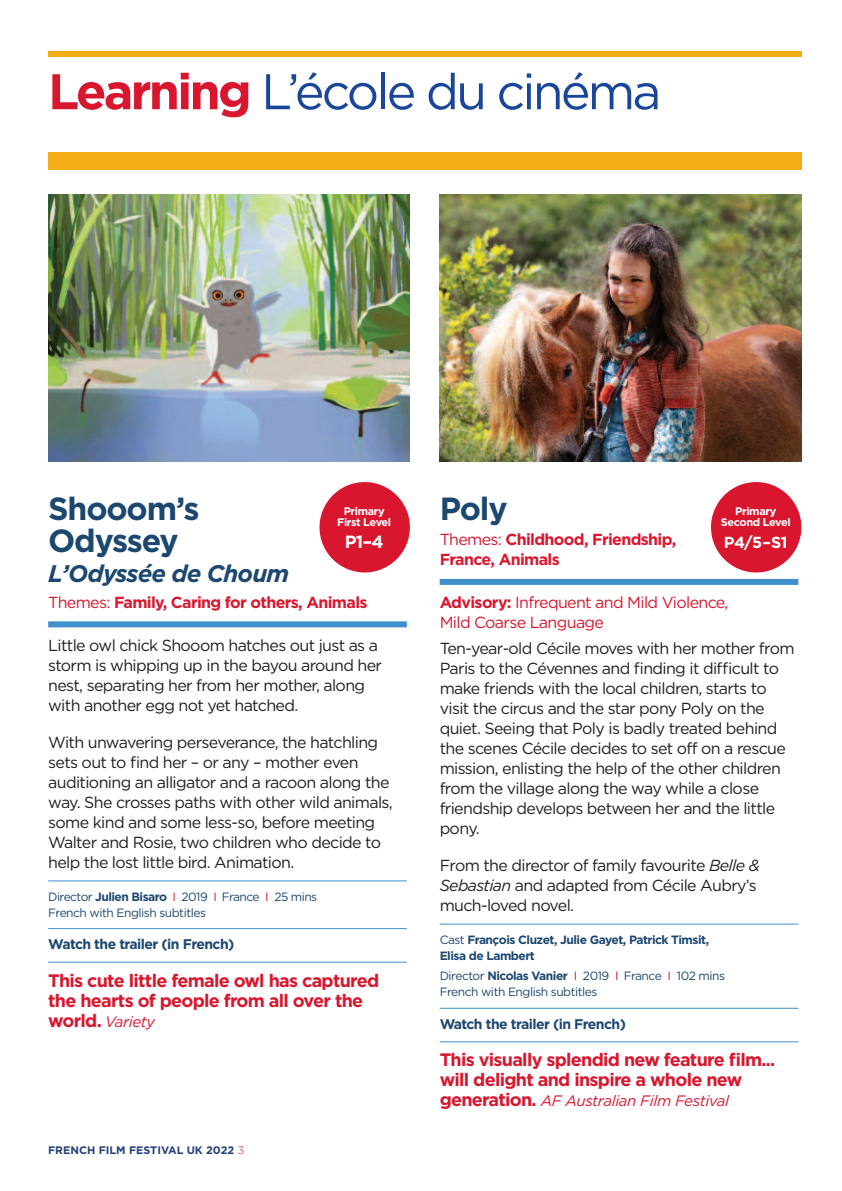
<style>
.page{position:relative;width:842px;height:1191px;background:#fff}
.page>*{position:absolute;margin:0;border:0;box-sizing:border-box;transform-origin:0 0}
.t1{font:50px "Gotham";letter-spacing:-.055em;color:#19469b}
.t2{font:700 32px/32.4px "Gotham";letter-spacing:-.035em;color:#1c4870}
.t3{font:italic 700 24px "Gotham";letter-spacing:-.035em;color:#1c4870}
.t4{font:700 18px/20px "Gotham";letter-spacing:-.04em;color:#d8172e}
.t5{font:700 17.6px "Gotham";color:#fff}
.t6{font:16px/20px "Gotham";letter-spacing:-.04em;color:#231f20}
.t7{font:700 16px/20px "Gotham";letter-spacing:-.04em;color:#d8172e}
.t8{font:16px/20px "Gotham";letter-spacing:-.04em;color:#d8172e}
.t9{font:700 16px "Gotham";color:#fff}
.t10{font:italic 15px "Gotham";letter-spacing:-.025em;color:#d8172e}
.t11{font:700 14px "Gotham";letter-spacing:-.04em;color:#1c4870}
.t12{font:12px/16px "Gotham";letter-spacing:-.04em;color:#1c4870}
.t13{font:700 12px/16px "Gotham";letter-spacing:-.04em;color:#1c4870}
.t14{font:700 11px/11.2px "Gotham";letter-spacing:-.035em;color:#fff;text-align:center}
.t15{font:700 10.8px "Gotham";color:#264179}
.s1{font-weight:700;color:#d8172e}
.s2{font-weight:400}
.s3{font-weight:700}
.s4{color:#d8172e}
.s5{font-weight:700;font-style:normal;font-size:18px}
.s6{font-weight:300;color:#d8172e}
.s7{font-style:italic}
</style>
<div class="page">
<div style="left:48px;top:51px;width:753px;height:6px;background:#f4ae15"></div>
<div style="left:48px;top:153px;width:753px;height:17px;background:#f4ae15"></div>
<div style="left:440px;top:579px;width:358px;height:6px;background:#3f90cd"></div>
<hr style="left:440px;top:923px;width:358px;height:1px;background:#3f90cd">
<hr style="left:440px;top:1007px;width:358px;height:1px;background:#3f90cd">
<hr style="left:440px;top:1041px;width:358px;height:1px;background:#3f90cd">
<img style="left:440px;top:195px;width:361px;height:266px">
<div style="left:711px;top:482px;width:90px;height:90px;background:#d8172e;border-radius:50%"></div>
<div style="left:48px;top:621px;width:359px;height:6px;background:#3f90cd"></div>
<hr style="left:48px;top:880px;width:359px;height:1px;background:#3f90cd">
<hr style="left:48px;top:928px;width:359px;height:1px;background:#3f90cd">
<hr style="left:48px;top:961px;width:359px;height:1px;background:#3f90cd">
<img style="left:48px;top:195px;width:362px;height:266px">
<div style="left:319px;top:482px;width:91px;height:90px;background:#d8172e;border-radius:50%"></div>
<h1 class="t1" style="left:48px;top:74px;width:615px"><span class="s1">Learning</span> L’école du cinéma</h1>
<h2 class="t2" style="left:48px;top:495px;width:153px">Shooom’s<br>Odyssey</h2>
<h3 class="t3" style="left:48px;top:565px;width:243px">L’Odyssée de Choum</h3>
<p class="t7" style="left:48px;top:593px;width:321px"><span class="s2">Themes:</span> Family, Caring for others, Animals</p>
<p class="t6" style="left:48px;top:636px;width:335px">Little owl chick Shooom hatches out just as a storm is whipping up in the bayou around her nest, separating her from her mother, along with another egg not yet hatched.</p>
<p class="t6" style="left:48px;top:733px;width:346px">With unwavering perseverance, the hatchling sets out to find her – or any – mother even auditioning an alligator and a racoon along the way. She crosses paths with other wild animals, some kind and some less-so, before meeting Walter and Rosie, two children who decide to help the lost little bird. Animation.</p>
<p class="t12" style="left:48px;top:889px;width:270px">Director <span class="s3">Julien Bisaro</span> <span class="s4">I</span> 2019 <span class="s4">I</span> France <span class="s4">I</span> 25 mins<br>French with English subtitles</p>
<p class="t11" style="left:48px;top:939px;width:188px">Watch the trailer (in French)</p>
<p class="t4" style="left:48px;top:971px;width:333px">This cute little female owl has captured the hearts of people from all over the</p>
<p class="t10" style="left:48px;top:1016px;width:109px"><span class="s5">world.</span> Variety</p>
<p class="t14" style="left:337px;top:506px;width:55px">Primary<br>First Level</p>
<p class="t5" style="left:345px;top:536px;width:40px">P1–4</p>
<p class="t15" style="left:48px;top:1146px;width:198px">FRENCH FILM FESTIvAL UK 2022 <span class="s6">3</span></p>
<h2 class="t2" style="left:440px;top:495px;width:69px">Poly</h2>
<p class="t7" style="left:440px;top:531px;width:238px"><span class="s2">Themes:</span> Childhood, Friendship,<br>France, Animals</p>
<p class="t8" style="left:440px;top:594px;width:290px"><span class="s3">Advisory:</span> Infrequent and Mild Violence,<br>Mild Coarse Language</p>
<p class="t6" style="left:440px;top:639px;width:356px">Ten-year-old Cécile moves with her mother from Paris to the Cévennes and finding it difficult to make friends with the local children, starts to visit the circus and the star pony Poly on the quiet. Seeing that Poly is badly treated behind the scenes Cécile decides to set off on a rescue mission, enlisting the help of the other children from the village along the way while a close friendship develops between her and the little pony.</p>
<p class="t6" style="left:440px;top:856px;width:322px">From the director of family favourite <span class="s7">Belle &amp;<br>Sebastian</span> and adapted from Cécile Aubry’s much-loved novel.</p>
<p class="t13" style="left:440px;top:932px;width:271px"><span class="s2">Cast</span> François Cluzet, Julie Gayet, Patrick Timsit,<br>Elisa de Lambert</p>
<p class="t12" style="left:440px;top:969px;width:287px">Director <span class="s3">Nicolas vanier</span> <span class="s4">I</span> 2019 <span class="s4">I</span> France <span class="s4">I</span> 102 mins<br>French with English subtitles</p>
<p class="t11" style="left:440px;top:1019px;width:188px">Watch the trailer (in French)</p>
<p class="t4" style="left:440px;top:1051px;width:337px">This visually splendid new feature film... will delight and inspire a whole new</p>
<p class="t10" style="left:440px;top:1095px;width:291px"><span class="s5">generation.</span> AF Australian Film Festival</p>
<p class="t14" style="left:721px;top:506px;width:71px">Primary<br>Second Level</p>
<p class="t9" style="left:724px;top:537px;width:65px">P4/5–S1</p>
</div>
